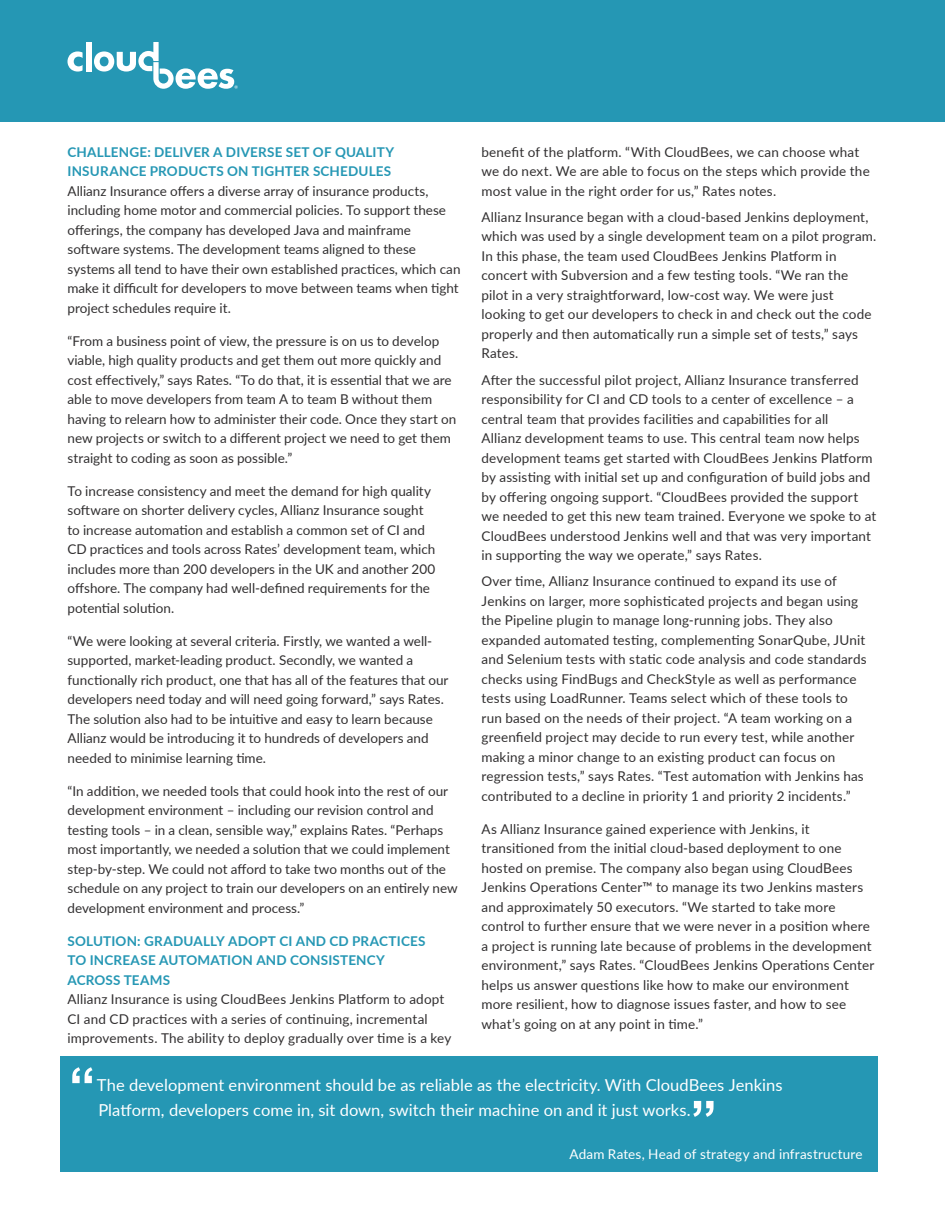
<style>
.page{position:relative;width:945px;height:1215px;background:#fff}
.page>*{position:absolute;margin:0;border:0;box-sizing:border-box;transform-origin:0 0}
.t1{font:700 53.55px "Arial";color:#fff}
.t2{font:16.5px/25.5px "Lato";letter-spacing:.005em;color:#fff}
.main_paragarph{font:13.5px/19.5px "Lato";letter-spacing:.01em;color:#312f30}
.t3{font:13.5px "Lato";letter-spacing:.015em;color:#fff}
.s1{font-weight:700;color:#2597b4}
</style>
<div class="page">
<div style="left:0;top:0;width:945px;height:122px;background:#2597b4"></div>
<svg style="left:68px;top:51px;width:15px;height:21px"></svg>
<div style="left:86px;top:42px;width:5px;height:29px;background:#fff"></div>
<svg style="left:94px;top:42px;width:144px;height:47px"></svg>
<div style="left:60px;top:1057px;width:818px;height:115px;background:#2597b4"></div>
<p class="main_paragarph" style="left:68px;top:141px;width:395px"><span class="s1">CHALLENGE: DELIVER A DIVERSE SET OF QUALITY INSURANCE PRODUCTS ON TIGHTER SCHEDULES<br></span>Allianz Insurance offers a diverse array of insurance products, including home motor and commercial policies. To support these offerings, the company has developed Java and mainframe software systems. The development teams aligned to these systems all tend to have their own established practices, which can make it difficult for developers to move between teams when tight project schedules require it.</p>
<p class="main_paragarph" style="left:68px;top:330px;width:390px">“From a business point of view, the pressure is on us to develop viable, high quality products and get them out more quickly and cost effectively,” says Rates. “To do that, it is essential that we are able to move developers from team A to team B without them having to relearn how to administer their code. Once they start on new projects or switch to a different project we need to get them straight to coding as soon as possible.”</p>
<p class="main_paragarph" style="left:68px;top:480px;width:369px">To increase consistency and meet the demand for high quality software on shorter delivery cycles, Allianz Insurance sought to increase automation and establish a common set of CI and CD practices and tools across Rates’ development team, which includes more than 200 developers in the UK and another 200 offshore. The company had well-defined requirements for the potential solution.</p>
<p class="main_paragarph" style="left:68px;top:630px;width:382px">“We were looking at several criteria. Firstly, we wanted a well&shy;supported, market-leading product. Secondly, we wanted a functionally rich product, one that has all of the features that our developers need today and will need going forward,” says Rates.<br>The solution also had to be intuitive and easy to learn because Allianz would be introducing it to hundreds of developers and needed to minimise learning time.</p>
<p class="main_paragarph" style="left:68px;top:780px;width:392px">“In addition, we needed tools that could hook into the rest of our development environment – including our revision control and testing tools – in a clean, sensible way,” explains Rates. “Perhaps most importantly, we needed a solution that we could implement step-by-step. We could not afford to take two months out of the schedule on any project to train our developers on an entirely new development environment and process.”</p>
<p class="main_paragarph" style="left:68px;top:930px;width:385px"><span class="s1">SOLUTION: GRADUALLY ADOPT CI AND CD PRACTICES<br>TO INCREASE AUTOMATION AND CONSISTENCY<br>ACROSS TEAMS<br></span>Allianz Insurance is using CloudBees Jenkins Platform to adopt CI and CD practices with a series of continuing, incremental improvements. The ability to deploy gradually over time is a key</p>
<p class="main_paragarph" style="left:482px;top:141px;width:390px">benefit of the platform. “With CloudBees, we can choose what we do next. We are able to focus on the steps which provide the most value in the right order for us,” Rates notes.</p>
<p class="main_paragarph" style="left:482px;top:207px;width:396px">Allianz Insurance began with a cloud-based Jenkins deployment, which was used by a single development team on a pilot program.<br>In this phase, the team used CloudBees Jenkins Platform in concert with Subversion and a few testing tools. “We ran the pilot in a very straightforward, low-cost way. We were just looking to get our developers to check in and check out the code properly and then automatically run a simple set of tests,” says Rates.</p>
<p class="main_paragarph" style="left:482px;top:369px;width:396px">After the successful pilot project, Allianz Insurance transferred responsibility for CI and CD tools to a center of excellence – a central team that provides facilities and capabilities for all<br>Allianz development teams to use. This central team now helps development teams get started with CloudBees Jenkins Platform by assisting with initial set up and configuration of build jobs and by offering ongoing support. “CloudBees provided the support we needed to get this new team trained. Everyone we spoke to at CloudBees understood Jenkins well and that was very important in supporting the way we operate,” says Rates.</p>
<p class="main_paragarph" style="left:482px;top:571px;width:387px">Over time, Allianz Insurance continued to expand its use of Jenkins on larger, more sophisticated projects and began using the Pipeline plugin to manage long-running jobs. They also expanded automated testing, complementing SonarQube, JUnit and Selenium tests with static code analysis and code standards checks using FindBugs and CheckStyle as well as performance tests using LoadRunner. Teams select which of these tools to run based on the needs of their project. “A team working on a greenfield project may decide to run every test, while another making a minor change to an existing product can focus on regression tests,” says Rates. “Test automation with Jenkins has contributed to a decline in priority 1 and priority 2 incidents.”</p>
<p class="main_paragarph" style="left:482px;top:819px;width:394px">As Allianz Insurance gained experience with Jenkins, it transitioned from the initial cloud-based deployment to one hosted on premise. The company also began using CloudBees Jenkins Operations Center™ to manage its two Jenkins masters and approximately 50 executors. “We started to take more control to further ensure that we were never in a position where a project is running late because of problems in the development environment,” says Rates. “CloudBees Jenkins Operations Center helps us answer questions like how to make our environment more resilient, how to diagnose issues faster, and how to see what’s going on at any point in time.”</p>
<h2 class="t1" style="left:69px;top:1052px;width:28px">“</h2>
<h2 class="t2" style="left:97px;top:1071px;width:687px">The development environment should be as reliable as the electricity. With CloudBees Jenkins<br>Platform, developers come in, sit down, switch their machine on and it just works.</h2>
<h2 class="t3" style="left:569px;top:1144px;width:295px">Adam Rates, Head of strategy and infrastructure</h2>
<h2 class="t1" style="left:691px;top:1085px;width:28px">”</h2>
</div>
